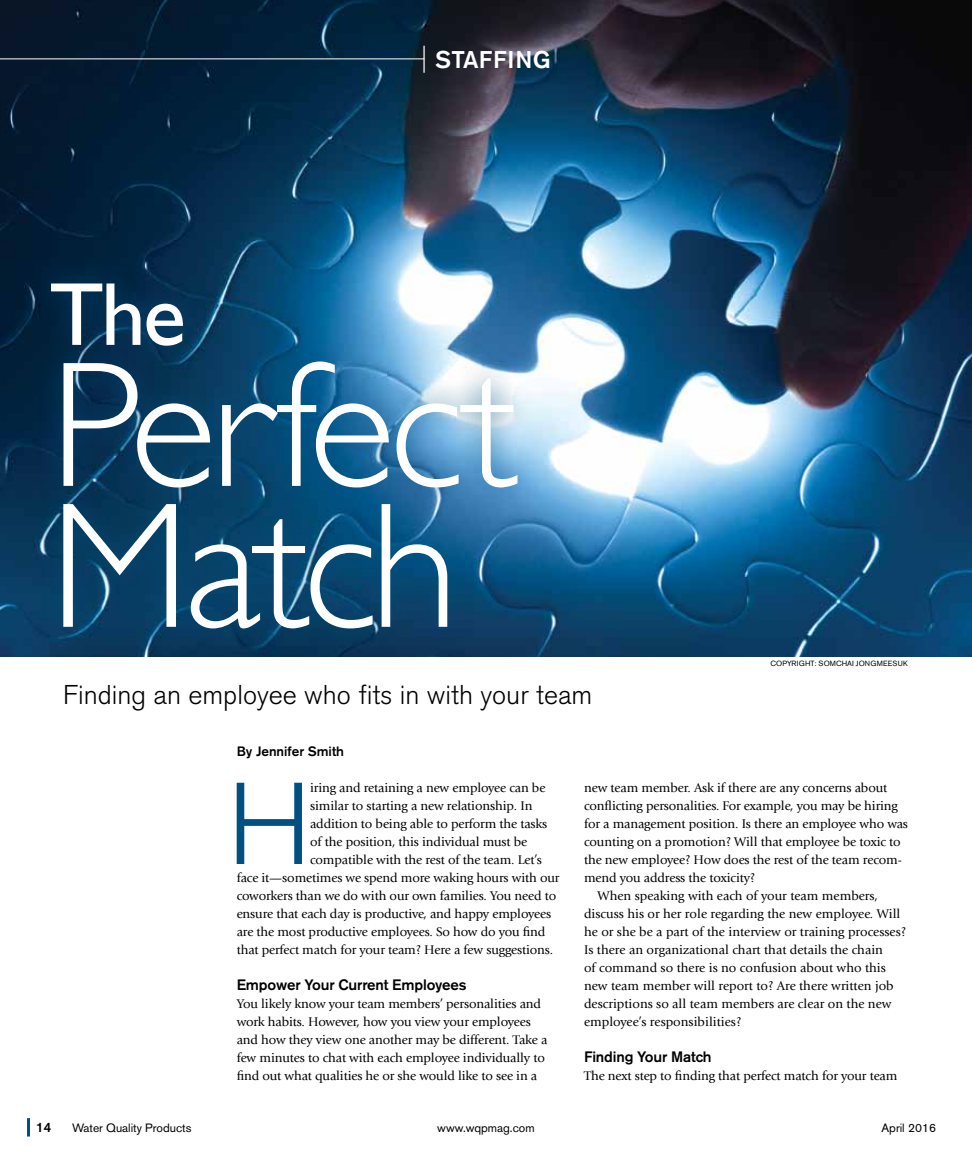
<style>
.page{position:relative;width:972px;height:1161px;background:#fff}
.page>*{position:absolute;margin:0;border:0;box-sizing:border-box;transform-origin:0 0}
.t1{font:300 180px/141px "Gill Sans Std";letter-spacing:-.035em;color:#fff}
.t2{font:300 115.05px "Akzidenz Grotesk BE";color:#005181}
.t3{font:90px "Gill Sans Std";color:#fff}
.t4{font:300 27px "Akzidenz Grotesk BE";color:#000}
.t5{font:500 24px "Akzidenz Grotesk BE";letter-spacing:.01em;color:#fff}
.t6{font:500 15px "Akzidenz Grotesk BE";letter-spacing:-.01em;color:#000}
.t7{font:500 13.5px "Akzidenz Grotesk BE";color:#000}
.t8{font:13.2px/18px "Giovanni Std";letter-spacing:-.01em;color:#000}
.t9{font:12px "Akzidenz Grotesk BE";color:#000}
.t10{font:7.5px "Akzidenz Grotesk BE";letter-spacing:.015em;color:#000}
.s1{font-weight:300;font-stretch:condensed;font-size:27px}
</style>
<div class="page">
<hr style="left:27px;top:1118px;width:3px;height:18px;background:#005181">
<img style="left:0;top:0;width:972px;height:657px">
<div style="left:27px;top:258px;width:514px;height:395px;background:#005181;opacity:.75"></div>
<hr style="left:0;top:58px;width:424px;height:1px;background:#fff">
<h3 class="t5" style="left:421px;top:45px;width:131px"><span class="s1">|</span> Staffing</h3>
<h3 class="t3" style="left:50px;top:263px;width:138px">The</h3>
<h1 class="t1" style="left:50px;top:357px;width:470px">Perfect<br>Match</h1>
<h3 class="t4" style="left:63px;top:680px;width:531px">Finding an employee who fits in with your team</h3>
<p class="t7" style="left:237px;top:743px;width:109px">By Jennifer Smith</p>
<p class="t10" style="left:770px;top:659px;width:139px">Copyright: Somchai Jongmeesuk</p>
<h2 class="t2" style="left:227px;top:760px;width:85px">H</h2>
<p class="t8" style="left:310px;top:779px;width:237px">iring and retaining a new employee can be</p>
<p class="t8" style="left:310px;top:797px;width:224px">similar to starting a new relationship. In</p>
<p class="t8" style="left:310px;top:815px;width:239px">addition to being able to perform the tasks</p>
<p class="t8" style="left:310px;top:833px;width:219px">of the position, this individual must be</p>
<p class="t8" style="left:310px;top:851px;width:233px">compatible with the rest of the team. Let’s</p>
<p class="t8" style="left:237px;top:869px;width:324px">face it—sometimes we spend more waking hours with our</p>
<p class="t8" style="left:237px;top:887px;width:321px">coworkers than we do with our own families. You need to</p>
<p class="t8" style="left:237px;top:905px;width:316px">ensure that each day is productive, and happy employees</p>
<p class="t8" style="left:237px;top:923px;width:310px">are the most productive employees. So how do you find</p>
<p class="t8" style="left:237px;top:941px;width:318px">that perfect match for your team? Here a few suggestions.</p>
<p class="t6" style="left:237px;top:976px;width:231px">Empower Your Current Employees</p>
<p class="t8" style="left:237px;top:995px;width:312px">You likely know your team members’ personalities and work habits. However, how you view your employees and how they view one another may be different. Take a few minutes to chat with each employee individually to find out what qualities he or she would like to see in a</p>
<p class="t8" style="left:584px;top:779px;width:305px">new team member. Ask if there are any concerns about</p>
<p class="t8" style="left:584px;top:797px;width:315px">conflicting personalities. For example, you may be hiring</p>
<p class="t8" style="left:584px;top:815px;width:325px">for a management position. Is there an employee who was</p>
<p class="t8" style="left:584px;top:833px;width:318px">counting on a promotion? Will that employee be toxic to</p>
<p class="t8" style="left:584px;top:851px;width:319px">the new employee? How does the rest of the team recom-</p>
<p class="t8" style="left:584px;top:869px;width:173px">mend you address the toxicity?</p>
<p class="t8" style="left:598px;top:887px;width:282px">When speaking with each of your team members,</p>
<p class="t8" style="left:584px;top:905px;width:318px">discuss his or her role regarding the new employee. Will</p>
<p class="t8" style="left:584px;top:923px;width:324px">he or she be a part of the interview or training processes?</p>
<p class="t8" style="left:584px;top:941px;width:300px">Is there an organizational chart that details the chain</p>
<p class="t8" style="left:584px;top:959px;width:303px">of command so there is no confusion about who this</p>
<p class="t8" style="left:584px;top:977px;width:311px">new team member will report to? Are there written job</p>
<p class="t8" style="left:584px;top:995px;width:309px">descriptions so all team members are clear on the new</p>
<p class="t8" style="left:584px;top:1013px;width:159px">employee’s responsibilities?</p>
<p class="t6" style="left:584px;top:1048px;width:129px">Finding Your Match</p>
<p class="t8" style="left:584px;top:1067px;width:315px">The next step to finding that perfect match for your team</p>
<p class="t7" style="left:36px;top:1119px;width:17px">14</p>
<p class="t9" style="left:72px;top:1120px;width:121px">Water Quality Products</p>
<p class="t9" style="left:437px;top:1120px;width:99px">www.wqpmag.com</p>
<p class="t9" style="left:882px;top:1120px;width:56px">April 2016</p>
</div>
